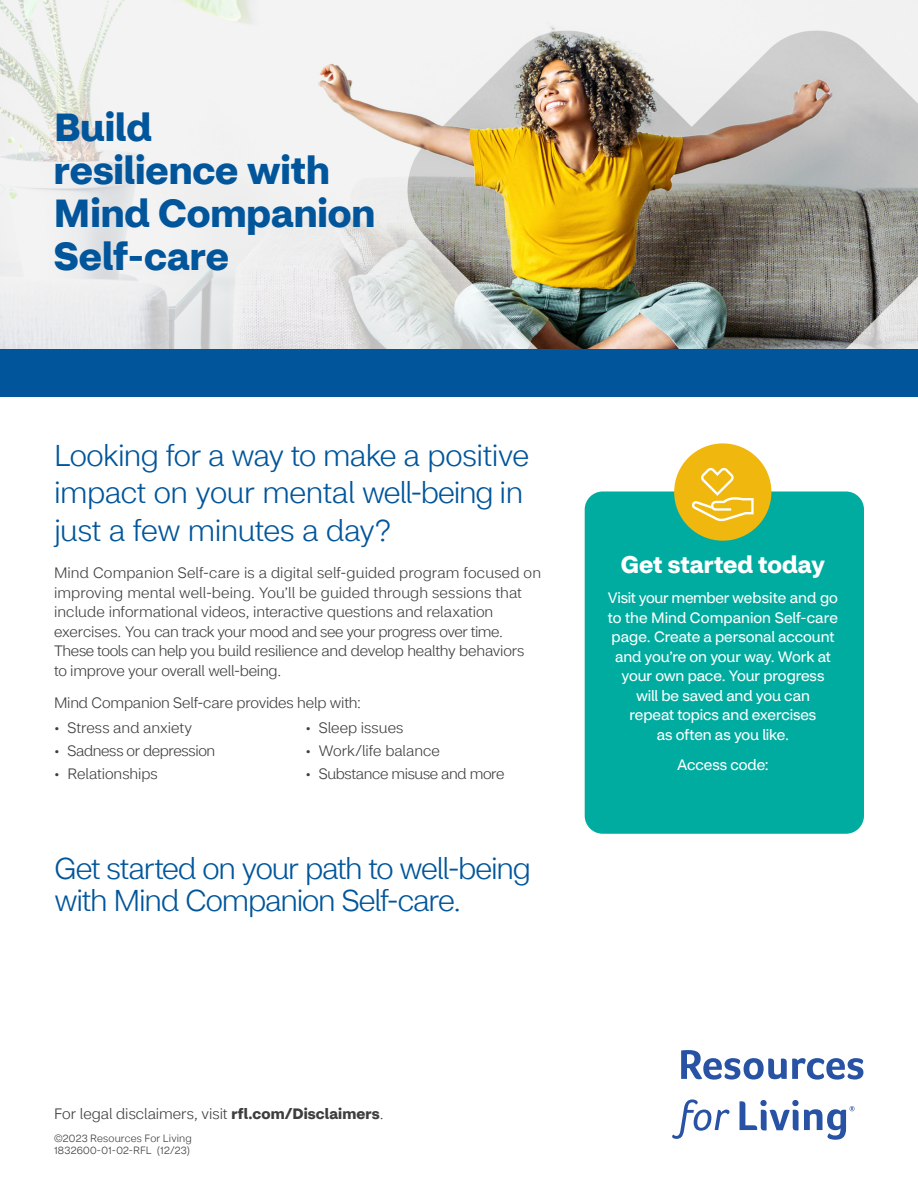
<style>
.page{position:relative;width:918px;height:1188px;background:#fff}
.page>*{position:absolute;margin:0;border:0;box-sizing:border-box;transform-origin:0 0}
.Subhead_bold{font:700 39px/43.2px "CVS Health Sans";color:#01559b}
.Callout{font:300 30px/37.5px "CVS Health Sans";letter-spacing:-.03em;color:#01559b}
.t1{font:700 24px "CVS Health Sans";color:#fff}
.Body{font:300 15px/19.5px "CVS Health Sans";letter-spacing:-.005em;color:#3e3e3f}
.t2{font:15px/19.5px "CVS Health Sans";letter-spacing:-.005em;color:#fff;text-align:center}
.Bullet_List{font:300 15px "CVS Health Sans";letter-spacing:-.005em;color:#3e3e3f}
.Disclaimer{font:300 15px "CVS Health Sans";color:#3e3e3f}
.Bullet_List-2{font:300 15px "CVS Health Sans";letter-spacing:-.025em;color:#3e3e3f}
.Part_Number_Date_Copyright{font:300 10.5px "CVS Health Sans";letter-spacing:.015em;color:#3e3e3f}
.s1{font-weight:700}
</style>
<div class="page">
<div style="left:585px;top:491px;width:279px;height:343px;background:#00aca0;border-radius:18px"></div>
<div style="left:674px;top:443px;width:97px;height:98px;background:#f0b70e;border-radius:50%"></div>
<svg style="left:692px;top:468px;width:62px;height:53px"></svg>
<img style="left:0;top:0;width:918px;height:350px">
<div style="left:0;top:350px;width:918px;height:47px;background:#01559b"></div>
<svg style="left:681px;top:1050px;width:182px;height:30px"></svg>
<svg style="left:672px;top:1099px;width:58px;height:40px"></svg>
<svg style="left:740px;top:1100px;width:114px;height:40px"></svg>
<h1 class="Subhead_bold" style="left:54px;top:105px;width:323px">Build<br>resilience with<br>Mind Companion<br>Self-care</h1>
<p class="Callout" style="left:54px;top:437px;width:477px">Looking for a way to make a positive impact on your mental well-being in just a few minutes a day?</p>
<p class="Body" style="left:54px;top:564px;width:489px">Mind Companion Self-care is a digital self-guided program focused on improving mental well-being. You’ll be guided through sessions that include informational videos, interactive questions and relaxation exercises. You can track your mood and see your progress over time.<br>These tools can help you build resilience and develop healthy behaviors to improve your overall well-being.</p>
<p class="Body" style="left:54px;top:694px;width:308px">Mind Companion Self-care provides help with:</p>
<p class="Bullet_List" style="left:54px;top:719px;width:140px">• Stress and anxiety</p>
<p class="Bullet_List-2" style="left:54px;top:742px;width:163px">• Sadness or depression</p>
<p class="Bullet_List" style="left:54px;top:765px;width:105px">• Relationships</p>
<p class="Bullet_List" style="left:305px;top:719px;width:100px">• Sleep issues</p>
<p class="Bullet_List" style="left:305px;top:742px;width:136px">• Work/life balance</p>
<p class="Bullet_List-2" style="left:305px;top:765px;width:201px">• Substance misuse and more</p>
<p class="Callout" style="left:55px;top:852px;width:478px;line-height:32.4px">Get started on your path to well-being with Mind Companion Self-care.</p>
<h2 class="t1" style="left:621px;top:549px;width:206px">Get started today</h2>
<p class="t2" style="left:608px;top:588px;width:232px">Visit your member website and go to the Mind Companion Self-care page. Create a personal account and you’re on your way. Work at your own pace. Your progress<br>will be saved and you can<br>repeat topics and exercises<br>as often as you like.</p>
<p class="t2" style="left:677px;top:755px;width:93px">Access code:</p>
<p class="Disclaimer" style="left:54px;top:1105px;width:331px">For legal disclaimers, visit <span class="s1">rfl.com/Disclaimers</span>.</p>
<p class="Part_Number_Date_Copyright" style="left:54px;top:1132px;width:139px">©2023 Resources For Living</p>
<p class="Part_Number_Date_Copyright" style="left:54px;top:1144px;width:138px">1832600-01-02-RFL (12/23)</p>
</div>
